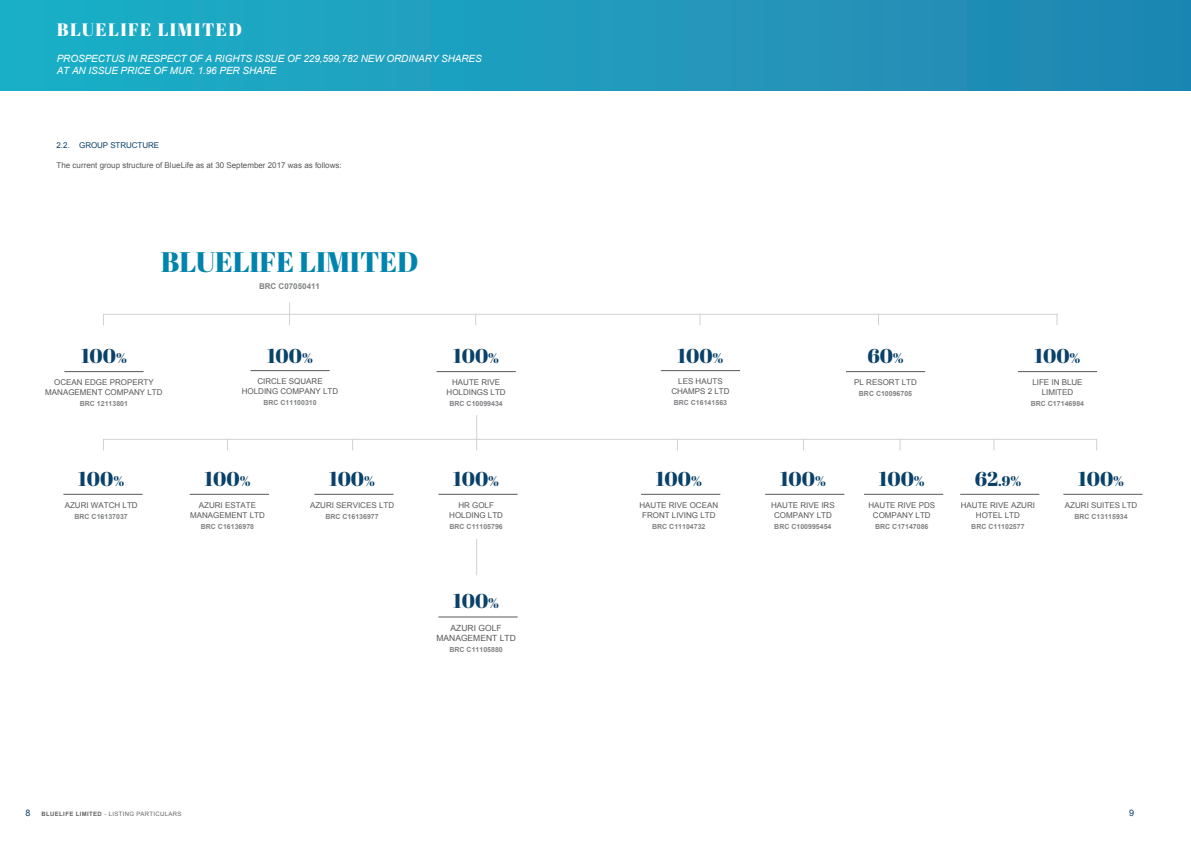
<style>
.page{position:relative;width:1191px;height:842px;background:#fff}
.page>*{position:absolute;margin:0;border:0;box-sizing:border-box;transform-origin:0 0}
.t1{font:28.3px "Abril Fatface";color:#0084ad}
.t2{font:20px "Abril Fatface";color:#094169}
.t3{font:18px "Abril Fatface";letter-spacing:.08em;color:#fff}
.t4{font:14px "Abril Fatface";color:#094169}
.t5{font:italic 10px/12px "Arial";letter-spacing:-.01em;color:#fff}
.t6{font:9px "Arial";color:#094169}
.t7{font:8.5px/10.2px "Arial";color:#57585a;text-align:center}
.t8{font:8px/10.2px "Arial";color:#57585a;text-align:center}
.t9{font:8px "Arial";letter-spacing:-.01em;color:#094169}
.t10{font:700 8px "Arial";color:#808285}
.t11{font:700 7px "Arial";color:#808285}
.t12{font:6px "Arial";letter-spacing:.06em;color:#636366}
.s1{font-size:14px}
.s2{font-size:20px}
.s3{font-weight:700}
</style>
<div class="page">
<div style="left:0;top:0;width:1191px;height:90px;background:linear-gradient(to right,#1cb0c7,#2385b2)"></div>
<hr style="left:436px;top:371px;width:80px;height:1px;background:#57585a">
<hr style="left:250px;top:370px;width:80px;height:1px;background:#57585a">
<hr style="left:438px;top:616px;width:79px;height:1px;background:#57585a">
<hr style="left:190px;top:494px;width:79px;height:1px;background:#57585a">
<hr style="left:438px;top:494px;width:79px;height:1px;background:#57585a">
<hr style="left:314px;top:494px;width:79px;height:1px;background:#57585a">
<hr style="left:103px;top:314px;width:954px;height:1px;background:#d1d2d4">
<hr style="left:103px;top:439px;width:993px;height:1px;background:#d1d2d4">
<hr style="left:476px;top:539px;width:1px;height:36px;background:#d1d2d4">
<svg style="left:476px;top:415px;width:1px;height:35px"></svg>
<svg style="left:289px;top:302px;width:1px;height:23px"></svg>
<hr style="left:64px;top:371px;width:80px;height:1px;background:#57585a">
<hr style="left:63px;top:494px;width:80px;height:1px;background:#57585a">
<hr style="left:661px;top:370px;width:79px;height:1px;background:#57585a">
<hr style="left:1018px;top:371px;width:79px;height:1px;background:#57585a">
<hr style="left:641px;top:494px;width:79px;height:1px;background:#57585a">
<hr style="left:765px;top:494px;width:79px;height:1px;background:#57585a">
<hr style="left:1063px;top:494px;width:79px;height:1px;background:#57585a">
<hr style="left:960px;top:494px;width:79px;height:1px;background:#57585a">
<hr style="left:864px;top:494px;width:79px;height:1px;background:#57585a">
<hr style="left:846px;top:371px;width:79px;height:1px;background:#57585a">
<h3 class="t3" style="left:57px;top:17px;width:187px">BLUELIFE LIMITED</h3>
<p class="t5" style="left:57px;top:53px;width:426px">PROSPECTUS IN RESPECT OF A RIGHTS ISSUE OF 229,599,782 NEW ORDINARY SHARES<br>AT AN ISSUE PRICE OF MUR. 1.96 PER SHARE</p>
<p class="t9" style="left:57px;top:140px;width:104px">2.2. GROUP STRUCTURE</p>
<p class="t8" style="left:57px;top:160px;width:287px">The current group structure of BlueLife as at 30 September 2017 was as follows:</p>
<h1 class="t1" style="left:161px;top:242px;width:259px">BLUELIFE LIMITED</h1>
<p class="t10" style="left:259px;top:280px;width:62px">BRC C07050411</p>
<h2 class="t2" style="left:81px;top:342px;width:47px">100<span class="s1">%</span></h2>
<p class="t8" style="left:45px;top:378px;width:119px;line-height:9.6px">OCEAN EDGE PROPERTY<br>MANAGEMENT COMPANY LTD</p>
<p class="t11" style="left:80px;top:399px;width:50px">BRC 12113801</p>
<h2 class="t2" style="left:267px;top:342px;width:47px">100<span class="s1">%</span></h2>
<p class="t8" style="left:242px;top:376px;width:98px">CIRCLE SQUARE<br>HOLDING COMPANY LTD</p>
<p class="t11" style="left:263px;top:398px;width:55px">BRC C11100310</p>
<h2 class="t2" style="left:453px;top:342px;width:47px">100<span class="s1">%</span></h2>
<p class="t8" style="left:446px;top:378px;width:61px;line-height:9.6px">HAUTE RIVE<br>HOLDINGS LTD</p>
<p class="t11" style="left:449px;top:399px;width:55px">BRC C10099434</p>
<h2 class="t2" style="left:677px;top:342px;width:47px">100<span class="s1">%</span></h2>
<p class="t8" style="left:671px;top:376px;width:60px">LES HAUTS<br>CHAMPS 2 LTD</p>
<p class="t11" style="left:674px;top:398px;width:55px">BRC C16141563</p>
<h2 class="t2" style="left:867px;top:342px;width:38px">60<span class="s1">%</span></h2>
<p class="t8" style="left:854px;top:377px;width:64px">PL RESORT LTD</p>
<p class="t11" style="left:859px;top:389px;width:55px">BRC C10096705</p>
<h2 class="t2" style="left:1034px;top:342px;width:47px">100<span class="s1">%</span></h2>
<p class="t8" style="left:1032px;top:378px;width:52px;line-height:9.6px">LIFE IN BLUE<br>LIMITED</p>
<p class="t11" style="left:1030px;top:399px;width:55px">BRC C17146984</p>
<h2 class="t2" style="left:78px;top:464px;width:47px">100<span class="s1">%</span></h2>
<p class="t8" style="left:65px;top:500px;width:74px">AZURI WATCH LTD</p>
<p class="t11" style="left:75px;top:512px;width:55px">BRC C16137037</p>
<h2 class="t2" style="left:205px;top:464px;width:47px">100<span class="s1">%</span></h2>
<p class="t8" style="left:190px;top:500px;width:76px">AZURI ESTATE<br>MANAGEMENT LTD</p>
<p class="t11" style="left:201px;top:522px;width:55px">BRC C16136978</p>
<h2 class="t2" style="left:329px;top:464px;width:47px">100<span class="s1">%</span></h2>
<p class="t8" style="left:310px;top:500px;width:86px">AZURI SERVICES LTD</p>
<p class="t11" style="left:325px;top:512px;width:55px">BRC C16136977</p>
<h2 class="t2" style="left:453px;top:464px;width:47px">100<span class="s1">%</span></h2>
<p class="t8" style="left:449px;top:500px;width:55px">HR GOLF<br>HOLDING LTD</p>
<p class="t11" style="left:449px;top:522px;width:55px">BRC C11105796</p>
<h2 class="t2" style="left:656px;top:464px;width:47px">100<span class="s1">%</span></h2>
<p class="t8" style="left:639px;top:500px;width:80px">HAUTE RIVE OCEAN<br>FRONT LIVING LTD</p>
<p class="t11" style="left:652px;top:522px;width:55px">BRC C11104732</p>
<h2 class="t2" style="left:780px;top:464px;width:47px">100<span class="s1">%</span></h2>
<h2 class="t2" style="left:1078px;top:464px;width:47px">100<span class="s1">%</span></h2>
<p class="t8" style="left:1064px;top:500px;width:74px">AZURI SUITES LTD</p>
<p class="t11" style="left:1074px;top:512px;width:55px">BRC C13115934</p>
<h2 class="t2" style="left:879px;top:464px;width:47px">100<span class="s1">%</span></h2>
<h3 class="t4" style="left:974px;top:471px;width:48px"><span class="s2">62</span>.9%</h3>
<p class="t8" style="left:960px;top:500px;width:76px">HAUTE RIVE AZURI<br>HOTEL LTD</p>
<p class="t11" style="left:971px;top:522px;width:55px">BRC C11102577</p>
<p class="t8" style="left:771px;top:500px;width:65px">HAUTE RIVE IRS<br>COMPANY LTD</p>
<p class="t11" style="left:774px;top:522px;width:59px">BRC C100995454</p>
<p class="t8" style="left:868px;top:500px;width:68px">HAUTE RIVE PDS<br>COMPANY LTD</p>
<p class="t11" style="left:875px;top:522px;width:55px">BRC C17147086</p>
<h2 class="t2" style="left:453px;top:587px;width:47px">100<span class="s1">%</span></h2>
<p class="t7" style="left:436px;top:623px;width:81px">AZURI GOLF<br>MANAGEMENT LTD</p>
<p class="t11" style="left:449px;top:645px;width:55px">BRC C11105880</p>
<p class="t6" style="left:26px;top:807px;width:7px">8</p>
<p class="t6" style="left:1129px;top:807px;width:7px">9</p>
<p class="t12" style="left:42px;top:810px;width:142px"><span class="s3">BLUELIFE LIMITED</span> - LISTING PARTICULARS</p>
</div>
